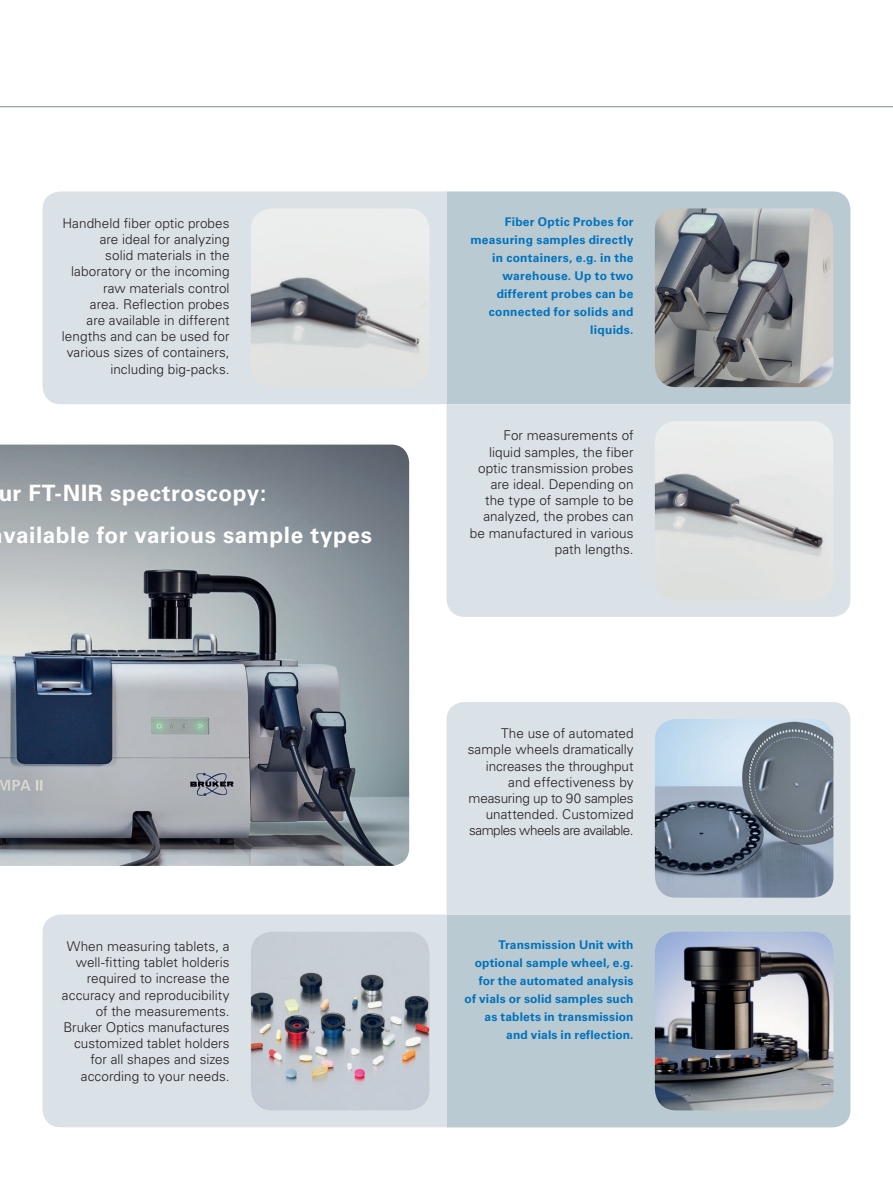
<style>
.page{position:relative;width:893px;height:1187px;background:#fff}
.page>*{position:absolute;margin:0;border:0;box-sizing:border-box;transform-origin:0 0}
.t1{font:700 22.5px/42px "Univers";letter-spacing:.025em;color:#fff}
.t2{font:300 13.5px/16.2px "Univers";letter-spacing:.005em;color:#231f20;text-align:right}
.t3{font:700 12px/18px "Univers";letter-spacing:.015em;color:#0072bc;text-align:right}
</style>
<div class="page">
<img style="left:0;top:444px;width:409px;height:421px">
<hr style="left:0;top:106px;width:893px;height:1px;background:#738a95">
<div style="left:446px;top:191px;width:404px;height:213px;background:#bacad2"></div>
<div style="left:43px;top:191px;width:403px;height:213px;background:#dae2e7"></div>
<div style="left:446px;top:404px;width:404px;height:213px;background:#dae2e7"></div>
<img style="left:655px;top:208px;width:178px;height:179px">
<img style="left:251px;top:208px;width:178px;height:179px">
<img style="left:655px;top:421px;width:178px;height:179px">
<div style="left:446px;top:914px;width:404px;height:213px;background:#bacad2"></div>
<div style="left:43px;top:914px;width:403px;height:213px;background:#dae2e7"></div>
<div style="left:446px;top:702px;width:404px;height:212px;background:#dae2e7"></div>
<img style="left:655px;top:931px;width:178px;height:179px">
<img style="left:251px;top:931px;width:178px;height:179px">
<img style="left:655px;top:719px;width:178px;height:178px">
<p class="t2" style="left:62px;top:215px;width:169px">Handheld fiber optic probes are ideal for analyzing<br>solid materials in the laboratory or the incoming raw materials control<br>area. Reflection probes<br>are available in different lengths and can be used for various sizes of containers, including big-packs.</p>
<h1 class="t1" style="left:-2px;top:472px;width:375px">ur FT-NIR spectroscopy:<br>vailable for various sample types</h1>
<p class="t2" style="left:62px;top:938px;width:169px">When measuring tablets, a well-fitting tablet holderis required to increase the accuracy and reproducibility of the measurements.<br>Bruker Optics manufactures customized tablet holders for all shapes and sizes according to your needs.</p>
<p class="t3" style="left:470px;top:213px;width:165px">Fiber Optic Probes for measuring samples directly in containers, e.g. in the warehouse. Up to two different probes can be connected for solids and liquids.</p>
<p class="t2" style="left:470px;top:427px;width:165px">For measurements of liquid samples, the fiber optic transmission probes are ideal. Depending on the type of sample to be analyzed, the probes can be manufactured in various path lengths.</p>
<p class="t2" style="left:468px;top:725px;width:167px">The use of automated sample wheels dramatically increases the throughput and effectiveness by measuring up to 90 samples unattended. Customized samples wheels are available.</p>
<p class="t3" style="left:465px;top:936px;width:170px">Transmission Unit with optional sample wheel, e.g. for the automated analysis of vials or solid samples such as tablets in transmission and vials in reflection.</p>
</div>
